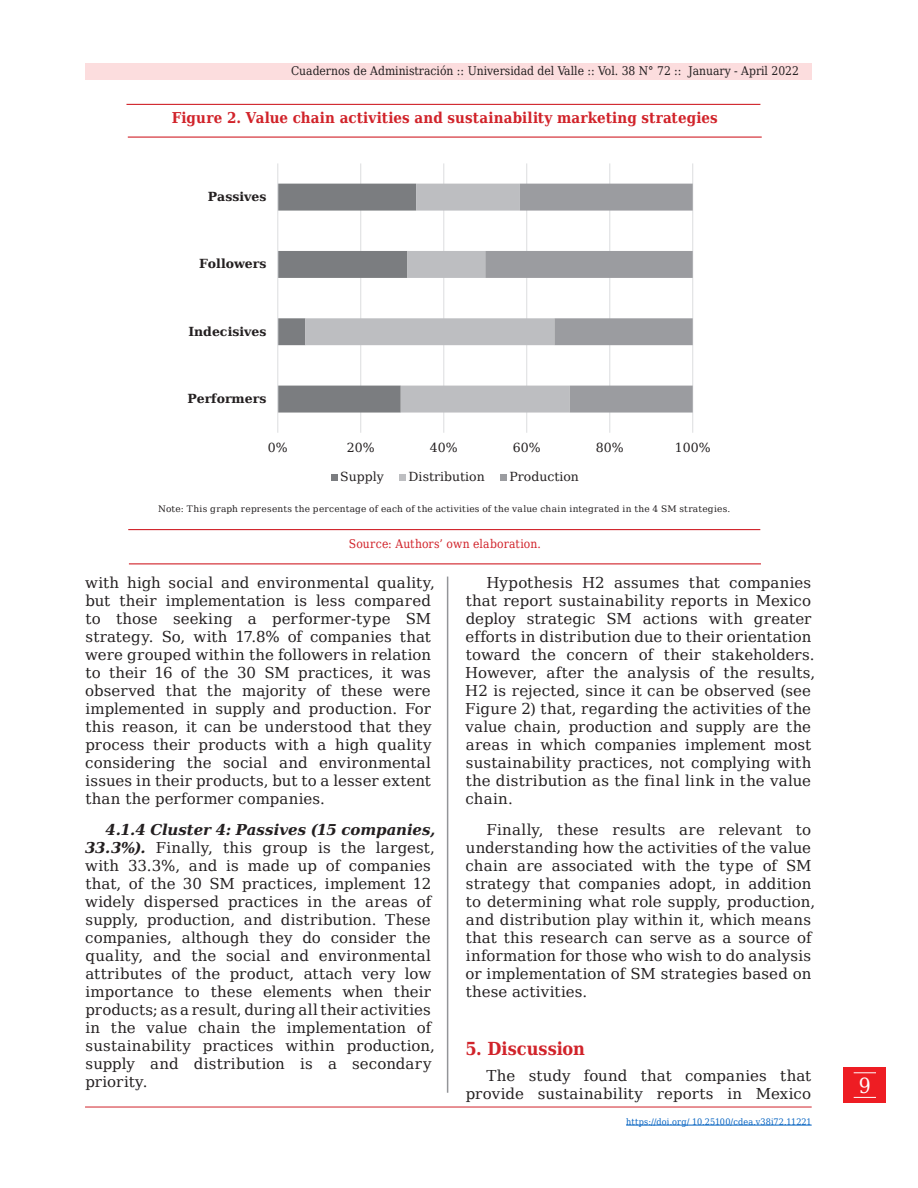
<style>
.page{position:relative;width:918px;height:1188px;background:#fff}
.page>*{position:absolute;margin:0;border:0;box-sizing:border-box;transform-origin:0 0}
.t1{font:21px "DejaVu Serif Condensed";color:#fff}
.subtitulos_1{font:700 18px "DejaVu Serif Condensed";color:#d1232a}
.cuerpo_de_texto{font:15px/18px "DejaVu Serif";letter-spacing:.005em;color:#231f20}
.Titulo_figura{font:700 15px "DejaVu Serif Condensed";letter-spacing:.01em;color:#d1232a}
.t2{font:12.45px "DejaVu Serif";color:#231f20}
.t3{font:700 12.45px "DejaVu Serif";color:#231f20}
.t4{font:12px "DejaVu Serif Condensed";color:#231f20}
.Pie_de_imagen{font:12px "DejaVu Serif Condensed";letter-spacing:.015em;color:#d1232a}
.Pie_de_imagen-2{font:9px "DejaVu Serif";letter-spacing:.025em;color:#231f20}
.fechas{font:9px "DejaVu Serif Condensed";letter-spacing:.01em;color:#0563c1}
.s1{font-weight:700;font-style:italic}
</style>
<div class="page">
<div style="left:844px;top:1067px;width:42px;height:36px;background:#ee1d23"></div>
<svg style="left:854px;top:1072px;width:22px;height:1px"></svg>
<svg style="left:854px;top:1097px;width:22px;height:1px"></svg>
<div style="left:85px;top:63px;width:727px;height:17px;background:#fcddde"></div>
<hr style="left:447px;top:577px;width:1px;height:516px;background:#939598">
<hr style="left:85px;top:1107px;width:727px;height:1px;background:#d1232a">
<hr style="left:626px;top:1125px;width:186px;height:1px;background:#0563c1">
<hr style="left:126px;top:104px;width:634px;height:1px;background:#d1232a">
<hr style="left:128px;top:137px;width:634px;height:1px;background:#d1232a">
<hr style="left:128px;top:529px;width:632px;height:1px;background:#d1232a">
<hr style="left:129px;top:563px;width:632px;height:1px;background:#d1232a">
<hr style="left:360px;top:163px;width:1px;height:270px;background:#dcdddf">
<hr style="left:443px;top:163px;width:1px;height:270px;background:#dcdddf">
<hr style="left:526px;top:163px;width:1px;height:270px;background:#dcdddf">
<hr style="left:609px;top:163px;width:1px;height:270px;background:#dcdddf">
<hr style="left:692px;top:163px;width:1px;height:270px;background:#dcdddf">
<svg style="left:278px;top:184px;width:27px;height:229px"></svg>
<svg style="left:305px;top:184px;width:180px;height:229px"></svg>
<svg style="left:485px;top:184px;width:208px;height:229px"></svg>
<hr style="left:277px;top:163px;width:1px;height:270px;background:#dcdddf">
<div style="left:331px;top:474px;width:7px;height:6px;background:#7b7d80"></div>
<div style="left:399px;top:474px;width:7px;height:6px;background:#bdbec1"></div>
<div style="left:500px;top:474px;width:7px;height:6px;background:#9b9ca0"></div>
<p class="t4" style="left:291px;top:61px;width:509px">Cuadernos de Administración :: Universidad del Valle :: Vol. 38 N° 72 :: January - April 2022</p>
<p class="Titulo_figura" style="left:172px;top:106px;width:548px">Figure 2. Value chain activities and sustainability marketing strategies</p>
<p class="t3" style="left:208px;top:187px;width:60px">Passives</p>
<p class="t3" style="left:199px;top:254px;width:69px">Followers</p>
<p class="t3" style="left:188px;top:321px;width:80px">Indecisives</p>
<p class="t3" style="left:187px;top:389px;width:81px">Performers</p>
<p class="t2" style="left:268px;top:438px;width:21px">0%</p>
<p class="t2" style="left:347px;top:438px;width:29px">20%</p>
<p class="t2" style="left:430px;top:438px;width:29px">40%</p>
<p class="t2" style="left:513px;top:438px;width:29px">60%</p>
<p class="t2" style="left:596px;top:438px;width:29px">80%</p>
<p class="t2" style="left:675px;top:438px;width:37px">100%</p>
<p class="t2" style="left:340px;top:467px;width:45px">Supply</p>
<p class="t2" style="left:409px;top:467px;width:78px">Distribution</p>
<p class="t2" style="left:509px;top:467px;width:71px">Production</p>
<p class="Pie_de_imagen-2" style="left:158px;top:502px;width:574px">Note: This graph represents the percentage of each of the activities of the value chain integrated in the 4 SM strategies.</p>
<p class="Pie_de_imagen" style="left:349px;top:535px;width:194px">Source: Authors’ own elaboration.</p>
<p class="cuerpo_de_texto" style="left:85px;top:573px;width:351px">with high social and environmental quality, but their implementation is less compared to those seeking a performer-type SM strategy. So, with 17.8% of companies that were grouped within the followers in relation to their 16 of the 30 SM practices, it was observed that the majority of these were implemented in supply and production. For this reason, it can be understood that they process their products with a high quality considering the social and environmental issues in their products, but to a lesser extent than the performer companies.</p>
<p class="cuerpo_de_texto" style="left:85px;top:820px;width:352px;text-indent:21px"><span class="s1">4.1.4 Cluster 4: Passives (15 companies, 33.3%).</span> Finally, this group is the largest, with 33.3%, and is made up of companies that, of the 30 SM practices, implement 12 widely dispersed practices in the areas of supply, production, and distribution. These companies, although they do consider the quality, and the social and environmental attributes of the product, attach very low importance to these elements when their products; as a result, during all their activities in the value chain the implementation of sustainability practices within production, supply and distribution is a secondary priority.</p>
<p class="cuerpo_de_texto" style="left:465px;top:573px;width:351px;text-indent:21px">Hypothesis H2 assumes that companies that report sustainability reports in Mexico deploy strategic SM actions with greater efforts in distribution due to their orientation toward the concern of their stakeholders.<br>However, after the analysis of the results, H2 is rejected, since it can be observed (see Figure 2) that, regarding the activities of the value chain, production and supply are the areas in which companies implement most sustainability practices, not complying with the distribution as the final link in the value chain.</p>
<p class="cuerpo_de_texto" style="left:466px;top:820px;width:351px;text-indent:21px">Finally, these results are relevant to understanding how the activities of the value chain are associated with the type of SM strategy that companies adopt, in addition to determining what role supply, production, and distribution play within it, which means that this research can serve as a source of information for those who wish to do analysis or implementation of SM strategies based on these activities.</p>
<p class="subtitulos_1" style="left:465px;top:1034px;width:121px">5. Discussion</p>
<p class="cuerpo_de_texto" style="left:466px;top:1067px;width:347px;text-align:right">The study found that companies that provide sustainability reports in Mexico</p>
<p class="fechas" style="left:626px;top:1115px;width:187px">https://doi.org/ 10.25100/cdea.v38i72.11221</p>
<p class="t1" style="left:859px;top:1069px;width:14px">9</p>
</div>
